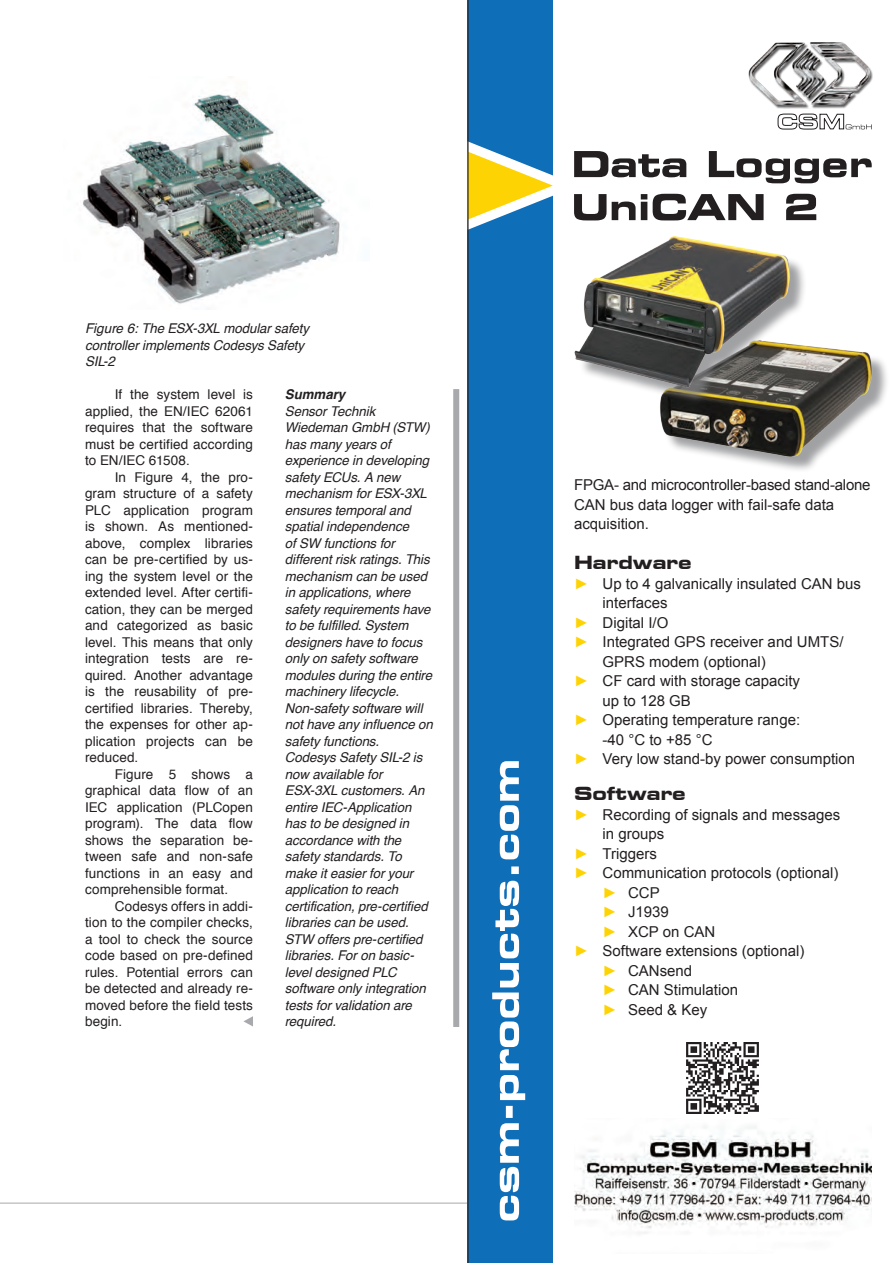
<style>
.page{position:relative;width:893px;height:1263px;background:#fff}
.page>*{position:absolute;margin:0;border:0;box-sizing:border-box;transform-origin:0 0}
.t1{font:700 expanded 18px "Square 721 BT";color:#231f20}
.t2{font:15px/19.5px "Arial";color:#231f20}
.t3{font:13.5px/16.5px "Helvetica";letter-spacing:.01em;color:#231f20;text-align:justify}
.t4{font:italic 13.5px/16.5px "Helvetica";letter-spacing:-.005em;color:#231f20}
.t5{font:italic 700 13.5px "Helvetica";color:#231f20}
.s1{color:#fed304}
</style>
<div class="page">
<div style="left:453px;top:389px;width:6px;height:638px;background:#a8a9ad"></div>
<svg style="left:243px;top:1016px;width:10px;height:10px"></svg>
<img style="left:83px;top:93px;width:257px;height:211px">
<hr style="left:0;top:1203px;width:893px;height:1px;background:#a8a9ad">
<div style="left:468px;top:0;width:85px;height:1263px;background:#0f6eb8"></div>
<svg style="left:777px;top:113px;width:95px;height:17px"></svg>
<img style="left:748px;top:42px;width:125px;height:66px">
<svg style="left:469px;top:142px;width:403px;height:88px"></svg>
<img style="left:574px;top:1126px;width:298px;height:108px">
<svg style="left:492px;top:761px;width:33px;height:459px"></svg>
<img style="left:686px;top:1042px;width:73px;height:72px">
<div style="left:663px;top:343px;width:227px;height:130px;background:#818285;opacity:.75"></div>
<img style="left:660px;top:343px;width:218px;height:120px">
<div style="left:578px;top:239px;width:229px;height:166px;background:#818285;opacity:.75"></div>
<img style="left:574px;top:236px;width:217px;height:154px">
<hr style="left:468px;top:0;width:1px;height:1263px;background:#231f20">
<p class="t4" style="left:85px;top:321px;width:225px">Figure 6: The ESX-3XL modular safety controller implements Codesys Safety<br>SIL-2</p>
<p class="t3" style="left:85px;top:387px;width:169px;text-indent:30px">If the system level is applied, the EN/IEC 62061 requires that the software must be certified according to EN/IEC 61508.</p>
<p class="t3" style="left:85px;top:469px;width:169px;text-indent:30px">In Figure 4, the pro&shy;gram structure of a safety PLC application program is shown. As mentioned&shy;above, complex libraries can be pre-certified by us&shy;ing the system level or the extended level. After certifi&shy;cation, they can be merged and categorized as basic level. This means that only integration tests are re&shy;quired. Another advantage is the reusability of pre&shy;certified libraries. Thereby, the expenses for other ap&shy;plication projects can be reduced.</p>
<p class="t3" style="left:85px;top:766px;width:169px;text-indent:30px">Figure 5 shows a graphical data flow of an IEC application (PLCopen program). The data flow shows the separation be&shy;tween safe and non-safe functions in an easy and comprehensible format.</p>
<p class="t3" style="left:85px;top:898px;width:169px;text-indent:30px">Codesys offers in addi&shy;tion to the compiler checks, a tool to check the source code based on pre-defined rules. Potential errors can be detected and already re&shy;moved before the field tests begin.</p>
<p class="t5" style="left:285px;top:384px;width:62px">Summary</p>
<p class="t4" style="left:285px;top:403px;width:150px">Sensor Technik<br>Wiedeman GmbH (STW) has many years of experience in developing safety ECUs. A new mechanism for ESX-3XL ensures temporal and spatial independence<br>of SW functions for different risk ratings. This mechanism can be used in applications, where safety requirements have to be fulfilled. System designers have to focus only on safety software modules during the entire machinery lifecycle.<br>Non-safety software will not have any influence on safety functions.<br>Codesys Safety SIL-2 is now available for<br>ESX-3XL customers. An entire IEC-Application has to be designed in accordance with the safety standards. To make it easier for your application to reach certification, pre-certified libraries can be used.<br>STW offers pre-certified libraries. For on basic&shy;level designed PLC software only integration tests for validation are required.</p>
<p class="t2" style="left:574px;top:475px;width:298px">FPGA- and microcontroller-based stand-alone<br>CAN bus data logger with fail-safe data acquisition.</p>
<h1 class="t1" style="left:574px;top:552px;width:119px">Hardware</h1>
<p class="t2" style="left:574px;top:574px;width:288px"><span class="s1">►</span> Up to 4 galvanically insulated CAN bus</p>
<p class="t2" style="left:603px;top:593px;width:67px">interfaces</p>
<p class="t2" style="left:574px;top:613px;width:96px"><span class="s1">►</span> Digital I/O</p>
<p class="t2" style="left:574px;top:632px;width:271px"><span class="s1">►</span> Integrated GPS receiver and UMTS/</p>
<p class="t2" style="left:603px;top:652px;width:165px">GPRS modem (optional)</p>
<p class="t2" style="left:574px;top:671px;width:228px"><span class="s1">►</span> CF card with storage capacity</p>
<p class="t2" style="left:603px;top:691px;width:90px">up to 128 GB</p>
<p class="t2" style="left:574px;top:710px;width:228px"><span class="s1">►</span> Operating temperature range:</p>
<p class="t2" style="left:603px;top:730px;width:111px">-40 °C to +85 °C</p>
<p class="t2" style="left:574px;top:749px;width:283px"><span class="s1">►</span> Very low stand-by power consumption</p>
<h1 class="t1" style="left:574px;top:783px;width:113px">Software</h1>
<p class="t2" style="left:574px;top:805px;width:268px"><span class="s1">►</span> Recording of signals and messages</p>
<p class="t2" style="left:603px;top:824px;width:63px">in groups</p>
<p class="t2" style="left:574px;top:844px;width:84px"><span class="s1">►</span> Triggers</p>
<p class="t2" style="left:574px;top:863px;width:266px"><span class="s1">►</span> Communication protocols (optional)</p>
<p class="t2" style="left:603px;top:883px;width:59px"><span class="s1">►</span> CCP</p>
<p class="t2" style="left:603px;top:902px;width:68px"><span class="s1">►</span> J1939</p>
<p class="t2" style="left:603px;top:922px;width:114px"><span class="s1">►</span> XCP on CAN</p>
<p class="t2" style="left:574px;top:941px;width:232px"><span class="s1">►</span> Software extensions (optional)</p>
<p class="t2" style="left:603px;top:961px;width:91px"><span class="s1">►</span> CANsend</p>
<p class="t2" style="left:603px;top:980px;width:137px"><span class="s1">►</span> CAN Stimulation</p>
<p class="t2" style="left:603px;top:1000px;width:106px"><span class="s1">►</span> Seed &amp; Key</p>
</div>
